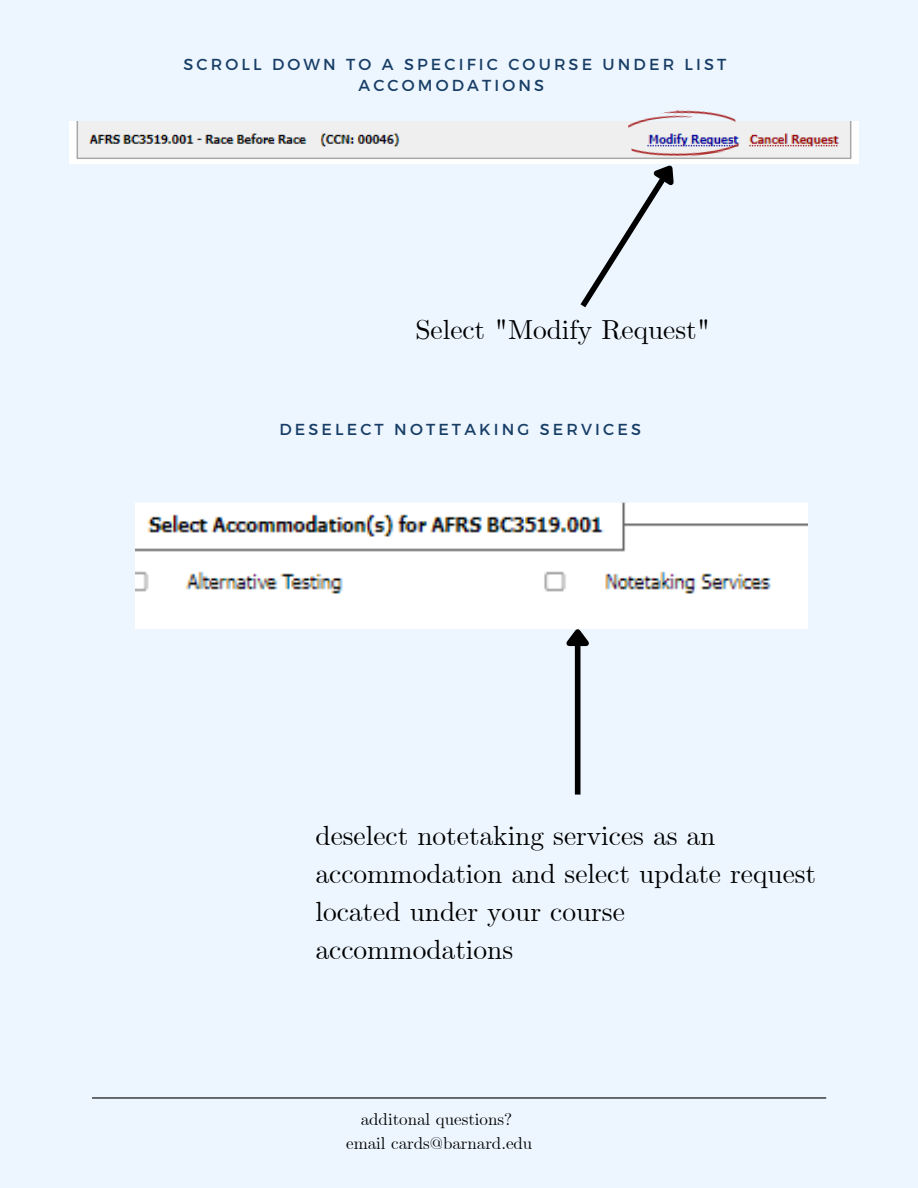
<style>
.page{position:relative;width:918px;height:1188px;background:#edf6ff}
.page>*{position:absolute;margin:0;border:0;box-sizing:border-box;transform-origin:0 0}
.t1{font:27.45px/38.2px "CMU Serif";color:#000}
.t2{font:16.95px/23.7px "CMU Serif";color:#000;text-align:center}
.t3{font:15.9px/21.3px "Montserrat";letter-spacing:.195em;color:#183e66;text-align:center}
</style>
<div class="page">
<hr style="left:92px;top:1097px;width:734px;height:2px;background:#000">
<img style="left:69px;top:121px;width:790px;height:43px">
<img style="left:627px;top:110px;width:112px;height:54px">
<svg style="left:575px;top:152px;width:116px;height:156px"></svg>
<img style="left:136px;top:502px;width:672px;height:127px">
<div style="left:575px;top:645px;width:6px;height:150px;background:#000"></div>
<svg style="left:561px;top:623px;width:36px;height:28px"></svg>
<p class="t3" style="left:184px;top:53px;width:544px">SCROLL DOWN TO A SPECIFIC COURSE UNDER LIST<br>ACCOMODATIONS</p>
<p class="t1" style="left:415px;top:313px;width:297px">Select "Modify Request"</p>
<p class="t3" style="left:279px;top:418px;width:363px">DESELECT NOTETAKING SERVICES</p>
<p class="t1" style="left:316px;top:818px;width:502px">deselect notetaking services as an accommodation and select update request located under your course accommodations</p>
<p class="t2" style="left:346px;top:1108px;width:188px">additonal questions? email cards@barnard.edu</p>
</div>
